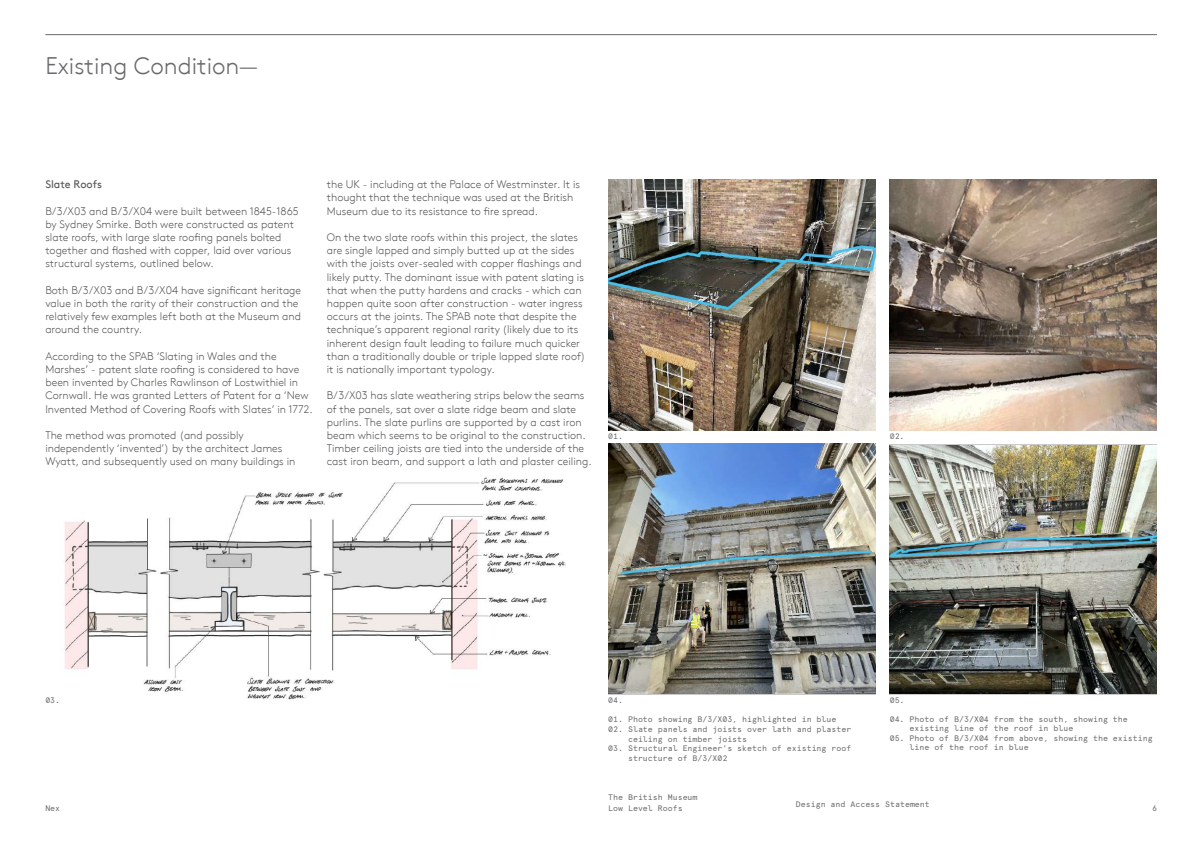
<style>
.page{position:relative;width:1191px;height:842px;background:#fff}
.page>*{position:absolute;margin:0;border:0;box-sizing:border-box;transform-origin:0 0}
.t1{font:300 24px "Brown TT";color:#69696c}
.t2{font:300 11px/13.2px "Brown TT";color:#57585a}
.t3{font:11px "Brown TT";color:#57585a}
.t4{font:8px/9.6px "Apercu Mono";color:#69696c}
</style>
<div class="page">
<hr style="left:45px;top:34px;width:1112px;height:1px;background:#69696c">
<img style="left:608px;top:180px;width:267px;height:251px">
<img style="left:608px;top:444px;width:267px;height:250px">
<img style="left:889px;top:445px;width:268px;height:248px">
<img style="left:889px;top:180px;width:268px;height:251px">
<img style="left:64px;top:477px;width:502px;height:223px">
<h1 class="t1" style="left:45px;top:52px;width:214px">Existing Condition—</h1>
<p class="t3" style="left:45px;top:178px;width:58px">Slate Roofs</p>
<p class="t2" style="left:45px;top:204px;width:255px">B/3/X03 and B/3/X04 were built between 1845-1865 by Sydney Smirke. Both were constructed as patent slate roofs, with large slate roofing panels bolted together and flashed with copper, laid over various structural systems, outlined below.</p>
<p class="t2" style="left:45px;top:283px;width:257px">Both B/3/X03 and B/3/X04 have significant heritage value in both the rarity of their construction and the relatively few examples left both at the Museum and around the country.</p>
<p class="t2" style="left:45px;top:349px;width:269px">According to the SPAB ‘Slating in Wales and the Marshes’ - patent slate roofing is considered to have been invented by Charles Rawlinson of Lostwithiel in Cornwall. He was granted Letters of Patent for a ‘New Invented Method of Covering Roofs with Slates’ in 1772.</p>
<p class="t2" style="left:45px;top:429px;width:251px">The method was promoted (and possibly independently ‘invented’) by the architect James<br>Wyatt, and subsequently used on many buildings in</p>
<p class="t2" style="left:327px;top:178px;width:255px">the UK - including at the Palace of Westminster. It is thought that the technique was used at the British<br>Museum due to its resistance to fire spread.</p>
<p class="t2" style="left:327px;top:231px;width:260px">On the two slate roofs within this project, the slates are single lapped and simply butted up at the sides with the joists over-sealed with copper flashings and likely putty. The dominant issue with patent slating is that when the putty hardens and cracks - which can happen quite soon after construction - water ingress occurs at the joints. The SPAB note that despite the technique’s apparent regional rarity (likely due to its inherent design fault leading to failure much quicker than a traditionally double or triple lapped slate roof) it is nationally important typology.</p>
<p class="t2" style="left:327px;top:389px;width:266px">B/3/X03 has slate weathering strips below the seams of the panels, sat over a slate ridge beam and slate purlins. The slate purlins are supported by a cast iron beam which seems to be original to the construction.<br>Timber ceiling joists are tied into the underside of the cast iron beam, and support a lath and plaster ceiling.</p>
<p class="t4" style="left:608px;top:432px;width:16px">01.</p>
<p class="t4" style="left:889px;top:432px;width:16px">02.</p>
<p class="t4" style="left:45px;top:696px;width:16px">03.</p>
<p class="t4" style="left:608px;top:696px;width:16px">04.</p>
<p class="t4" style="left:889px;top:696px;width:16px">05.</p>
<p class="t4" style="left:608px;top:715px;width:230px">01. Photo showing B/3/X03, highlighted in blue</p>
<p class="t4" style="left:628px;top:724px;width:225px;text-indent:-20px">02. Slate panels and joists over lath and plaster ceiling on timber joists</p>
<p class="t4" style="left:628px;top:743px;width:225px;text-indent:-20px">03. Structural Engineer's sketch of existing roof structure of B/3/X02</p>
<p class="t4" style="left:909px;top:714px;width:220px;text-indent:-20px">04. Photo of B/3/X04 from the south, showing the existing line of the roof in blue</p>
<p class="t4" style="left:909px;top:733px;width:245px;text-indent:-20px">05. Photo of B/3/X04 from above, showing the existing line of the roof in blue</p>
<p class="t4" style="left:608px;top:792px;width:91px">The British Museum</p>
<p class="t4" style="left:45px;top:803px;width:16px">Nex</p>
<p class="t4" style="left:608px;top:803px;width:76px">Low Level Roofs</p>
<p class="t4" style="left:796px;top:799px;width:135px">Design and Access Statement</p>
<p class="t4" style="left:1152px;top:803px;width:6px">6</p>
</div>
